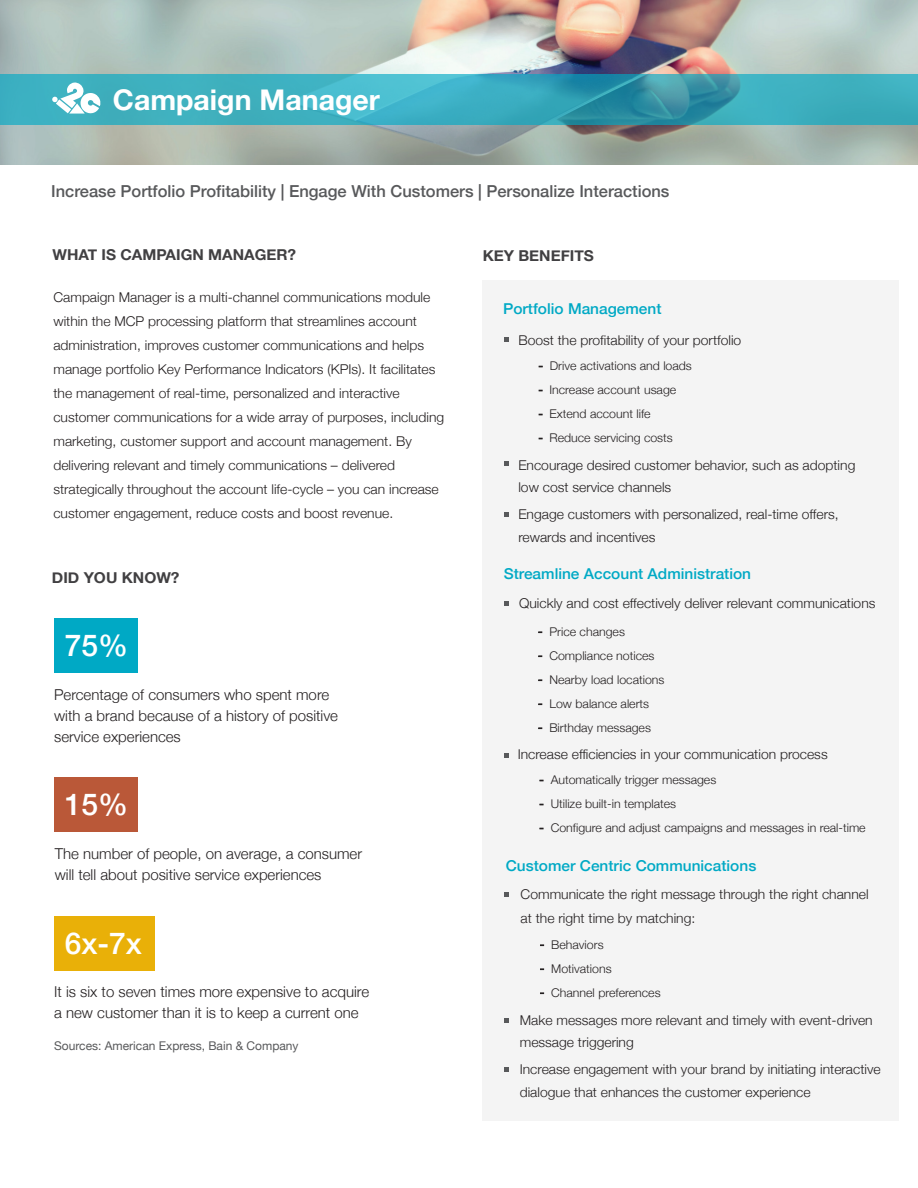
<style>
.page{position:relative;width:918px;height:1188px;background:#fff}
.page>*{position:absolute;margin:0;border:0;box-sizing:border-box;transform-origin:0 0}
.t1{font:500 30px "Helvetica Neue";color:#fff}
.t2{font:700 28.5px "Helvetica Neue";color:#fff}
.t3{font:500 16.5px "Helvetica Neue";color:#58595b}
.t4{font:300 15px/21px "Helvetica Neue";color:#231f20}
.t5{font:500 15px "Helvetica Neue";color:#00a9c5}
.t6{font:700 15px "Helvetica Neue";color:#414042}
.t7{font:300 13.5px/24px "Helvetica Neue";color:#231f20}
.t8{font:300 12px "Helvetica Neue";color:#231f20}
.t9{font:12px "Helvetica Neue";color:#58595b}
.s1{color:#4d5460}
</style>
<div class="page">
<img style="left:0;top:0;width:918px;height:165px">
<div style="left:483px;top:280px;width:416px;height:841px;background:#f4f4f4"></div>
<div style="left:54px;top:619px;width:83px;height:54px;background:#00a9c5"></div>
<div style="left:54px;top:777px;width:83px;height:54px;background:#ba5838"></div>
<div style="left:54px;top:917px;width:100px;height:54px;background:#e9b008"></div>
<svg style="left:0;top:74px;width:918px;height:51px;fill:#3eafbf"></svg>
<svg style="left:52px;top:82px;width:49px;height:32px"></svg>
<svg style="left:504px;top:337px;width:5px;height:5px"></svg>
<svg style="left:504px;top:462px;width:5px;height:4px"></svg>
<svg style="left:504px;top:513px;width:5px;height:4px"></svg>
<svg style="left:504px;top:601px;width:5px;height:5px"></svg>
<svg style="left:504px;top:753px;width:5px;height:5px"></svg>
<svg style="left:504px;top:892px;width:5px;height:5px"></svg>
<svg style="left:504px;top:1018px;width:5px;height:5px"></svg>
<svg style="left:504px;top:1068px;width:5px;height:4px"></svg>
<h2 class="t2" style="left:113px;top:77px;width:268px">Campaign Manager</h2>
<p class="t3" style="left:51px;top:178px;width:620px">Increase Portfolio Profitability | Engage With Customers | Personalize Interactions</p>
<p class="t6" style="left:53px;top:243px;width:245px">WHAT IS CAMPAIGN MANAGER?</p>
<p class="t7" style="left:53px;top:284px;width:392px">Campaign Manager is a multi-channel communications module within the MCP processing platform that streamlines account administration, improves customer communications and helps manage portfolio Key Performance Indicators (KPIs). It facilitates the management of real-time, personalized and interactive customer communications for a wide array of purposes, including marketing, customer support and account management. By delivering relevant and timely communications – delivered strategically throughout the account life-cycle – you can increase customer engagement, reduce costs and boost revenue.</p>
<p class="t6" style="left:52px;top:566px;width:129px">DID YOU KNOW?</p>
<h1 class="t1" style="left:65px;top:621px;width:65px">75%</h1>
<p class="t4" style="left:54px;top:683px;width:285px">Percentage of consumers who spent more with a brand because of a history of positive service experiences</p>
<h1 class="t1" style="left:65px;top:780px;width:65px">15%</h1>
<p class="t4" style="left:55px;top:842px;width:309px">The number of people, on average, a consumer will tell about positive service experiences</p>
<h1 class="t1" style="left:65px;top:919px;width:79px">6x-7x</h1>
<p class="t4" style="left:54px;top:980px;width:317px">It is six to seven times more expensive to acquire a new customer than it is to keep a current one</p>
<p class="t9" style="left:54px;top:1037px;width:246px">Sources: American Express, Bain &amp; Company</p>
<p class="t6" style="left:483px;top:244px;width:113px">KEY BENEFITS</p>
<p class="t5" style="left:503px;top:296px;width:160px">Portfolio Management</p>
<p class="t7" style="left:518px;top:327px;width:224px">Boost the profitability of your portfolio</p>
<p class="t8" style="left:538px;top:356px;width:155px">- Drive activations and loads</p>
<p class="t8" style="left:538px;top:380px;width:139px"><span class="s1">-</span> Increase account usage</p>
<p class="t8" style="left:538px;top:404px;width:114px"><span class="s1">-</span> Extend account life</p>
<p class="t8" style="left:538px;top:428px;width:136px"><span class="s1">-</span> Reduce servicing costs</p>
<p class="t7" style="left:518px;top:452px;width:339px;line-height:22.5px">Encourage desired customer behavior, such as adopting low cost service channels</p>
<p class="t7" style="left:518px;top:502px;width:322px;line-height:22.5px">Engage customers with personalized, real-time offers, rewards and incentives</p>
<p class="t5" style="left:504px;top:562px;width:249px">Streamline Account Administration</p>
<p class="t7" style="left:519px;top:590px;width:358px">Quickly and cost effectively deliver relevant communications</p>
<p class="t8" style="left:538px;top:622px;width:88px">- Price changes</p>
<p class="t8" style="left:538px;top:646px;width:118px">- Compliance notices</p>
<p class="t8" style="left:538px;top:670px;width:128px">- Nearby load locations</p>
<p class="t8" style="left:538px;top:694px;width:113px">- Low balance alerts</p>
<p class="t8" style="left:538px;top:718px;width:115px">- Birthday messages</p>
<p class="t7" style="left:518px;top:742px;width:311px">Increase efficiencies in your communication process</p>
<p class="t8" style="left:539px;top:770px;width:179px">- Automatically trigger messages</p>
<p class="t8" style="left:539px;top:794px;width:139px">- Utilize built-in templates</p>
<p class="t8" style="left:539px;top:818px;width:328px">- Configure and adjust campaigns and messages in real-time</p>
<p class="t5" style="left:506px;top:853px;width:252px">Customer Centric Communications</p>
<p class="t7" style="left:521px;top:881px;width:350px">Communicate the right message through the right channel at the right time by matching:</p>
<p class="t8" style="left:540px;top:935px;width:65px">- Behaviors</p>
<p class="t8" style="left:540px;top:959px;width:73px">- Motivations</p>
<p class="t8" style="left:540px;top:983px;width:122px">- Channel preferences</p>
<p class="t7" style="left:520px;top:1008px;width:355px;line-height:22.5px">Make messages more relevant and timely with event-driven message triggering</p>
<p class="t7" style="left:520px;top:1057px;width:362px;line-height:22.5px">Increase engagement with your brand by initiating interactive dialogue that enhances the customer experience</p>
</div>
